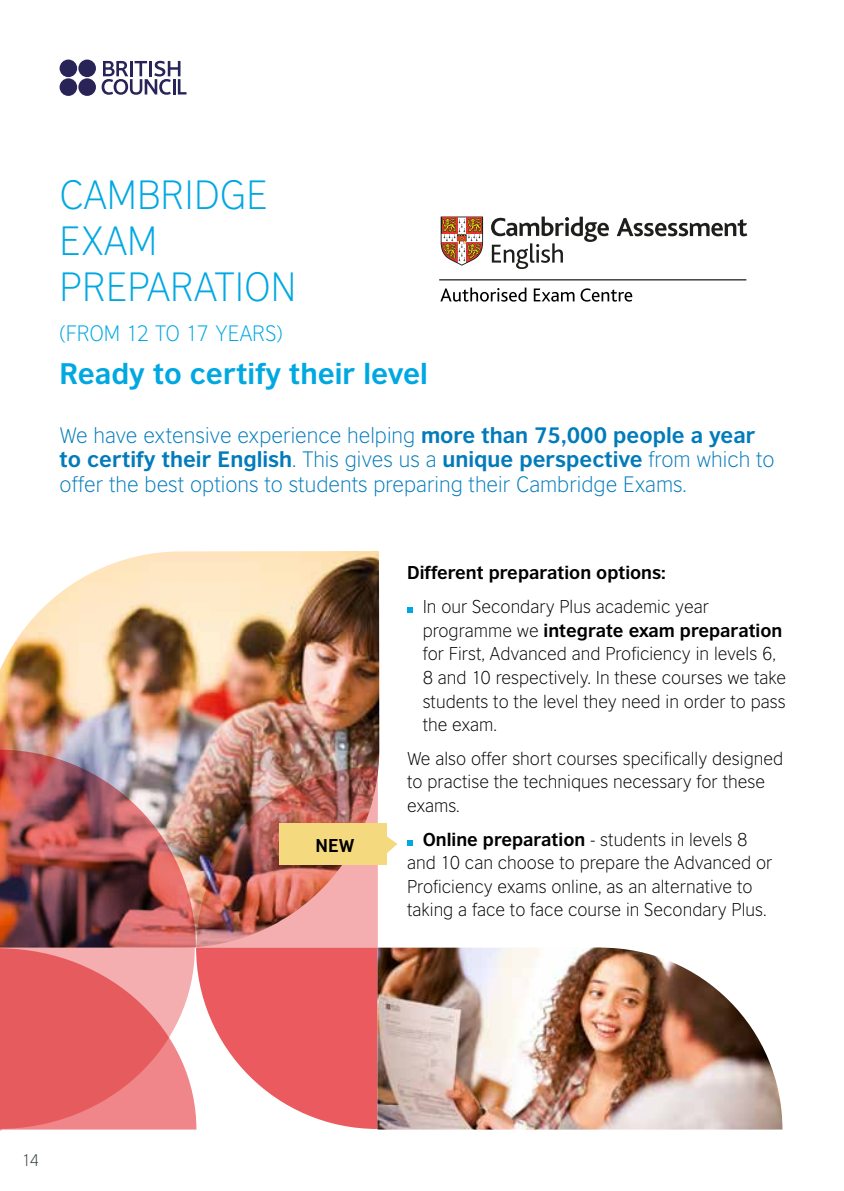
<style>
.page{position:relative;width:844px;height:1191px;background:#fff}
.page>*{position:absolute;margin:0;border:0;box-sizing:border-box;transform-origin:0 0}
.t1{font:300 38.5px/46.2px "British Council Sans";color:#00a8e2}
.t2{font:700 28px "British Council Sans";color:#00a8e2}
.t3{font:300 21px/24.5px "British Council Sans";color:#027bbb}
.t4{font:300 21px "British Council Sans";color:#00a8e2}
.t5{font:300 17.5px/23.6px "British Council Sans";color:#000}
.t6{font:700 17.5px "British Council Sans";color:#000}
.t7{font:300 15.75px "British Council Sans";color:#30383a}
.s1{font-weight:700}
</style>
<div class="page">
<svg style="left:102px;top:61px;width:84px;height:34px"></svg>
<div style="left:60px;top:60px;width:17px;height:17px;background:#292458;border-radius:50%"></div>
<div style="left:78px;top:60px;width:18px;height:17px;background:#292458;border-radius:50%"></div>
<div style="left:60px;top:78px;width:17px;height:18px;background:#292458;border-radius:50%"></div>
<div style="left:78px;top:78px;width:18px;height:18px;background:#292458;border-radius:50%"></div>
<img style="left:0;top:551px;width:379px;height:314px">
<svg style="left:407px;top:607px;width:6px;height:6px"></svg>
<svg style="left:407px;top:840px;width:6px;height:5px"></svg>
<img style="left:378px;top:947px;width:404px;height:182px">
<hr style="left:439px;top:279px;width:307px;height:1px;background:#000">
<svg style="left:616px;top:218px;width:131px;height:18px"></svg>
<svg style="left:491px;top:216px;width:117px;height:53px"></svg>
<svg style="left:440px;top:216px;width:43px;height:50px"></svg>
<svg style="left:440px;top:287px;width:86px;height:15px"></svg>
<svg style="left:533px;top:288px;width:41px;height:14px"></svg>
<svg style="left:580px;top:288px;width:52px;height:14px"></svg>
<img style="left:0;top:749px;width:378px;height:381px">
<div style="left:279px;top:823px;width:108px;height:41px;background:#f5d97f"></div>
<svg style="left:387px;top:836px;width:10px;height:17px"></svg>
<h1 class="t1" style="left:60px;top:172px;width:238px">CAMBRIDGE<br>EXAM<br>PREPARATION</h1>
<p class="t4" style="left:60px;top:321px;width:224px">(FROM 12 TO 17 YEARS)</p>
<h2 class="t2" style="left:60px;top:356px;width:370px">Ready to certify their level</h2>
<p class="t3" style="left:60px;top:423px;width:716px">We have extensive experience helping <span class="s1">more than 75,000 people a year to certify their English</span>. This gives us a <span class="s1">unique perspective</span> from which to offer the best options to students preparing their Cambridge Exams.</p>
<p class="t6" style="left:315px;top:834px;width:40px">NEW</p>
<p class="t6" style="left:407px;top:562px;width:260px">Different preparation options:</p>
<p class="t5" style="left:422px;top:595px;width:365px">In our Secondary Plus academic year programme we <span class="s1">integrate exam preparation </span>for First, Advanced and Proficiency in levels 6, 8 and 10 respectively. In these courses we take students to the level they need in order to pass the exam.</p>
<p class="t5" style="left:407px;top:746px;width:377px">We also offer short courses specifically designed to practise the techniques necessary for these exams.</p>
<p class="t5" style="left:407px;top:827px;width:367px;text-indent:16px"><span class="s1">Online preparation</span> - students in levels 8 and 10 can choose to prepare the Advanced or Proficiency exams online, as an alternative to taking a face to face course in Secondary Plus.</p>
<p class="t7" style="left:22px;top:1151px;width:19px">14</p>
</div>
